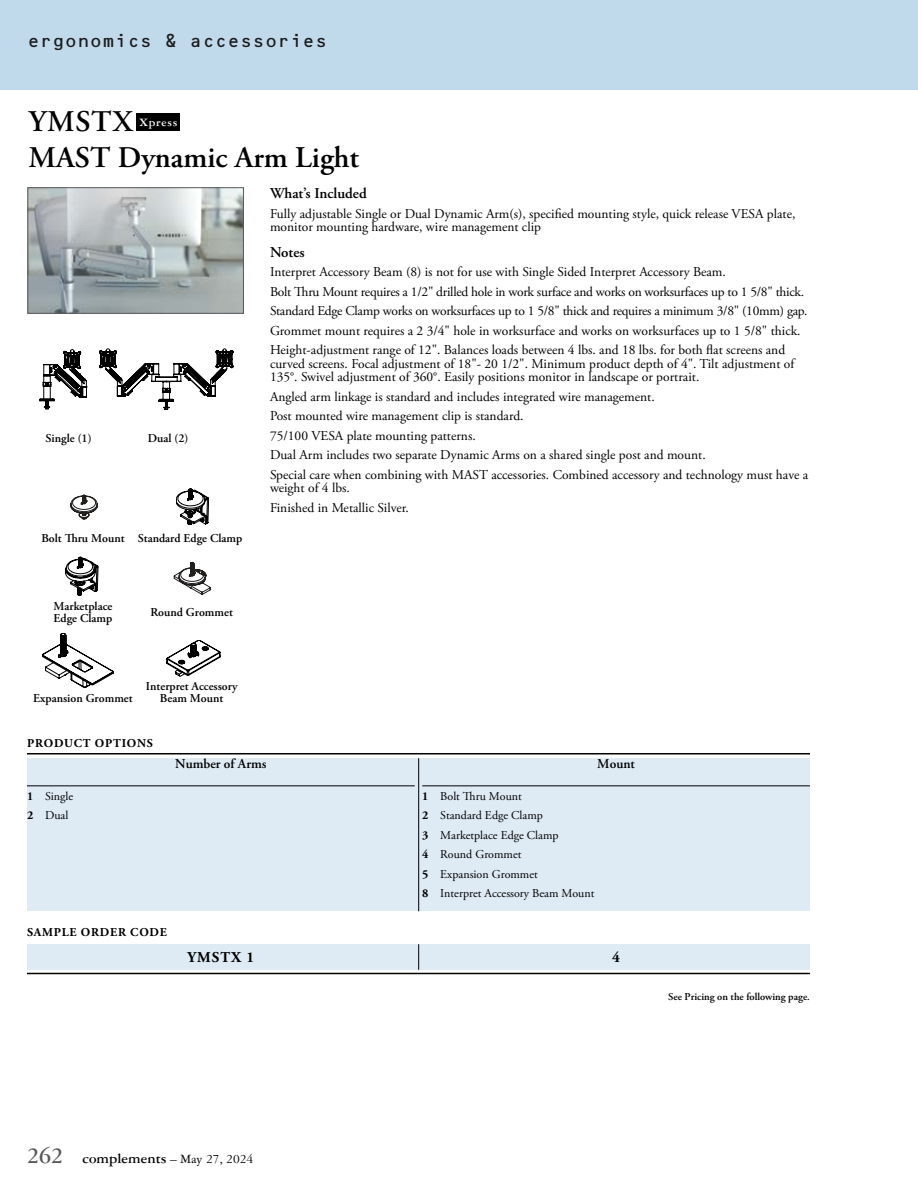
<style>
.page{position:relative;width:918px;height:1188px;background:#fff}
.page>*{position:absolute;margin:0;border:0;box-sizing:border-box;transform-origin:0 0}
.t1{font:600 30px/36px "Adobe Garamond Pro";color:#000}
.t2{font:18px "OCRB Std";letter-spacing:-.025em;color:#1c1c1c}
.t3{font:700 15px "Garamond Three";color:#000}
.t4{font:600 15px "Adobe Garamond Pro";color:#000}
.t5{font:700 15px "Adobe Garamond Pro";letter-spacing:.065em;color:#000}
.t6{font:13.5px/19.5px "Adobe Garamond Pro";color:#000}
.t7{font:600 13.5px "Adobe Garamond Pro";color:#000}
.t8{font:12px/19.5px "Adobe Garamond Pro";color:#000}
.t9{font:600 12px/12px "Adobe Garamond Pro";color:#000}
.t10{font:700 12px "Adobe Garamond Pro";letter-spacing:.065em;color:#000}
.t11{font:700 12px "Garamond Three";letter-spacing:.05em;color:#fff}
.t12{font:600 10.5px "Adobe Garamond Pro";color:#000}
.s1{font-weight:700}
.s2{font-size:24px;color:#58595b}
.s3{font-weight:400;font-size:13.5px}
</style>
<div class="page">
<div style="left:0;top:0;width:918px;height:90px;background:#c0daec"></div>
<img style="left:30px;top:190px;width:212px;height:122px">
<div style="left:28px;top:188px;width:216px;height:126px;border:1px solid #58595b"></div>
<svg style="left:40px;top:349px;width:193px;height:60px"></svg>
<svg style="left:66px;top:557px;width:32px;height:39px"></svg>
<svg style="left:176px;top:489px;width:33px;height:36px"></svg>
<svg style="left:71px;top:494px;width:27px;height:26px"></svg>
<svg style="left:173px;top:561px;width:37px;height:34px"></svg>
<svg style="left:42px;top:633px;width:71px;height:54px"></svg>
<svg style="left:167px;top:640px;width:53px;height:36px"></svg>
<div style="left:136px;top:113px;width:44px;height:18px;background:#000"></div>
<div style="left:27px;top:944px;width:783px;height:26px;background:#deeaf4"></div>
<div style="left:27px;top:758px;width:783px;height:153px;background:#deeaf4"></div>
<hr style="left:27px;top:786px;width:388px;height:1px;background:#000">
<hr style="left:422px;top:786px;width:388px;height:1px;background:#000">
<hr style="left:27px;top:753px;width:783px;height:1px;background:#000">
<hr style="left:27px;top:973px;width:783px;height:1px;background:#000">
<svg style="left:418px;top:944px;width:1px;height:26px"></svg>
<hr style="left:418px;top:758px;width:1px;height:153px;background:#000">
<h2 class="t2" style="left:27px;top:31px;width:302px">ergonomics &amp; accessories</h2>
<h1 class="t1" style="left:28px;top:104px;width:332px">YMSTX<br>MAST Dynamic Arm Light</h1>
<p class="t4" style="left:270px;top:185px;width:98px">What’s Included</p>
<p class="t6" style="left:270px;top:207px;width:527px;line-height:13.5px">Fully adjustable Single or Dual Dynamic Arm(s), specified mounting style, quick release VESA plate, monitor mounting hardware, wire management clip</p>
<p class="t4" style="left:270px;top:243px;width:36px">Notes</p>
<p class="t6" style="left:270px;top:263px;width:539px">Interpret Accessory Beam (8) is not for use with Single Sided Interpret Accessory Beam.<br>Bolt Thru Mount requires a 1/2" drilled hole in work surface and works on worksurfaces up to 1 5/8" thick.<br>Standard Edge Clamp works on worksurfaces up to 1 5/8" thick and requires a minimum 3/8" (10mm) gap.<br>Grommet mount requires a 2 3/4" hole in worksurface and works on worksurfaces up to 1 5/8" thick.<br>Height-adjustment range of 12". Balances loads between 4 lbs. and 18 lbs. for both flat screens and</p>
<p class="t6" style="left:270px;top:357px;width:526px;line-height:13.5px">curved screens. Focal adjustment of 18"- 20 1/2". Minimum product depth of 4". Tilt adjustment of<br>135°. Swivel adjustment of 360°. Easily positions monitor in landscape or portrait.</p>
<p class="t6" style="left:270px;top:387px;width:540px">Angled arm linkage is standard and includes integrated wire management.<br>Post mounted wire management clip is standard.<br>75/100 VESA plate mounting patterns.<br>Dual Arm includes two separate Dynamic Arms on a shared single post and mount.<br>Special care when combining with MAST accessories. Combined accessory and technology must have a</p>
<p class="t6" style="left:270px;top:479px;width:140px">weight of 4 lbs.<br>Finished in Metallic Silver.</p>
<p class="t11" style="left:139px;top:116px;width:40px">Xpress</p>
<p class="t9" style="left:46px;top:432px;width:47px">Single (1)</p>
<p class="t9" style="left:148px;top:432px;width:42px">Dual (2)</p>
<p class="t9" style="left:41px;top:532px;width:202px">Bolt Thru Mount Standard Edge Clamp</p>
<p class="t9" style="left:54px;top:600px;width:60px">Marketplace<br>Edge Clamp</p>
<p class="t9" style="left:150px;top:606px;width:84px">Round Grommet</p>
<p class="t9" style="left:33px;top:692px;width:101px">Expansion Grommet</p>
<p class="t9" style="left:146px;top:681px;width:93px;text-align:center">Interpret Accessory<br>Beam Mount</p>
<p class="t10" style="left:27px;top:736px;width:127px">PRODUCT OPTIONS</p>
<p class="t8" style="left:27px;top:786px;width:48px"><span class="s1">1</span> Single<br><span class="s1">2</span> Dual</p>
<p class="t7" style="left:175px;top:756px;width:93px">Number of Arms</p>
<p class="t7" style="left:597px;top:756px;width:39px">Mount</p>
<p class="t8" style="left:422px;top:786px;width:174px"><span class="s1">1</span> Bolt Thru Mount<br><span class="s1">2</span> Standard Edge Clamp<br><span class="s1">3</span> Marketplace Edge Clamp<br><span class="s1">4</span> Round Grommet<br><span class="s1">5</span> Expansion Grommet<br><span class="s1">8</span> Interpret Accessory Beam Mount</p>
<p class="t10" style="left:27px;top:925px;width:141px">SAMPLE ORDER CODE</p>
<p class="t5" style="left:188px;top:949px;width:68px">YMSTX 1</p>
<p class="t5" style="left:612px;top:949px;width:9px">4</p>
<p class="t12" style="left:668px;top:991px;width:143px">See Pricing on the following page.</p>
<p class="t3" style="left:27px;top:1150px;width:228px"><span class="s2">262</span> complements <span class="s3">– May 27, 2024</span></p>
</div>
